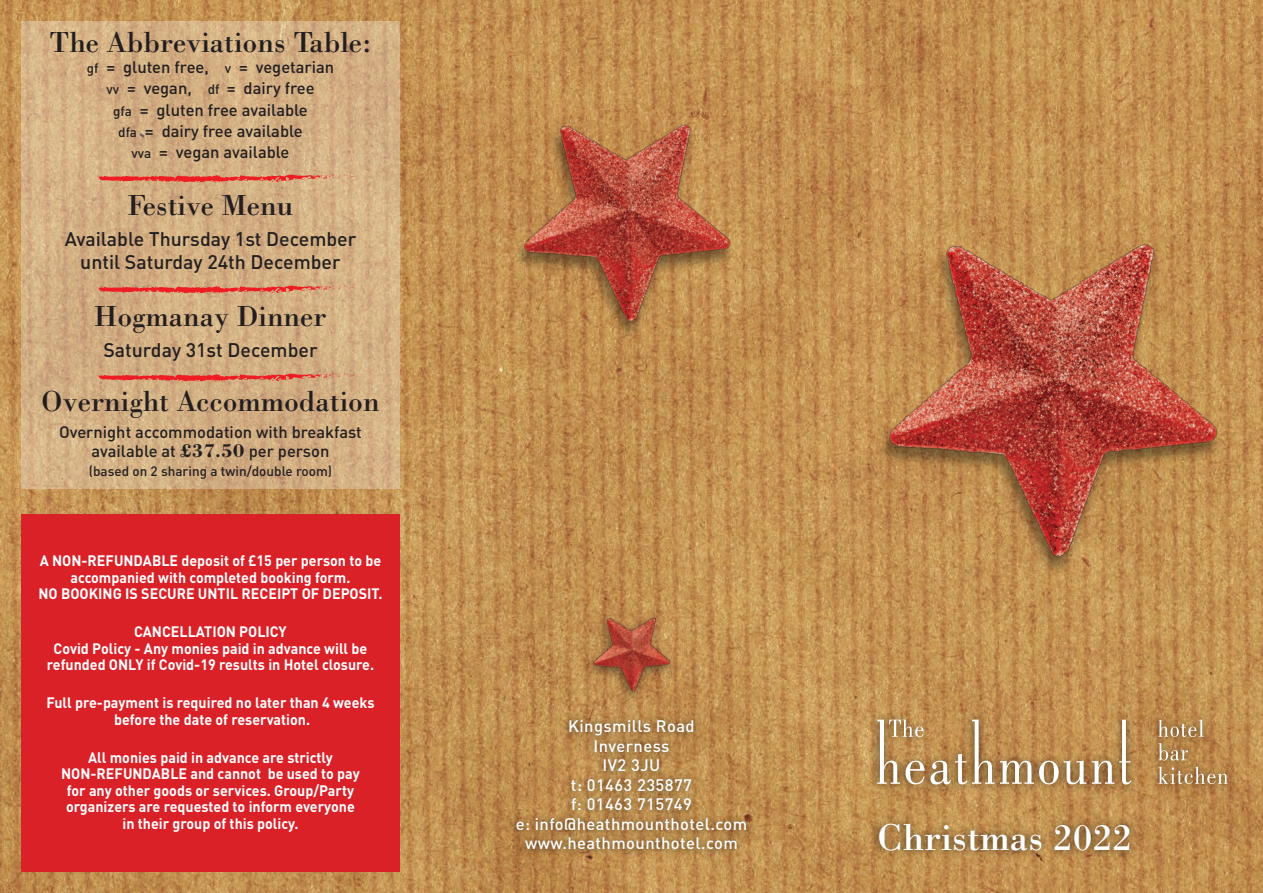
<style>
.page{position:relative;width:1263px;height:893px;background:#fff}
.page>*{position:absolute;margin:0;border:0;box-sizing:border-box;transform-origin:0 0}
.t1{font:38.7px "Bodoni BT";color:#fff}
.t2{font:30px "Bodoni BT";color:#231f20}
.t3{font:500 19.5px/23.4px "DIN";color:#231f20;text-align:center}
.t4{font:500 16.5px/18.9px "DIN";color:#231f20;text-align:center}
.t5{font:500 16.5px "DIN";letter-spacing:.025em;color:#fff}
.t6{font:700 15px/16.5px "DIN";color:#fff;text-align:center;scale:.95 1}
.t7{font:500 13.5px "DIN";color:#231f20}
.s1{font-size:13.5px}
.s2{font-family:"Bodoni BT";font-weight:700;font-size:19.5px}
</style>
<div class="page">
<img style="left:0;top:0;width:1263px;height:893px">
<img style="left:869px;top:152px;width:361px;height:459px">
<img style="left:885px;top:156px;width:335px;height:434px">
<img style="left:448px;top:0;width:361px;height:434px">
<img style="left:475px;top:51px;width:312px;height:310px">
<img style="left:829px;top:634px;width:434px;height:176px">
<svg style="left:1158px;top:720px;width:70px;height:64px;background:#ba905d"></svg>
<svg style="left:1092px;top:720px;width:39px;height:64px"></svg>
<svg style="left:1000px;top:761px;width:86px;height:23px"></svg>
<svg style="left:877px;top:719px;width:117px;height:65px;background:#be9a6b"></svg>
<img style="left:861px;top:805px;width:402px;height:88px">
<img style="left:566px;top:610px;width:127px;height:53px">
<img style="left:581px;top:618px;width:101px;height:45px">
<img style="left:408px;top:663px;width:447px;height:230px">
<div style="left:21px;top:514px;width:379px;height:358px;background:#da2128"></div>
<div style="left:21px;top:21px;width:379px;height:468px;background:#fff;opacity:.3"></div>
<img style="left:98px;top:174px;width:264px;height:8px">
<img style="left:98px;top:286px;width:264px;height:8px">
<img style="left:98px;top:373px;width:264px;height:8px">
<p class="t2" style="left:49px;top:31px;width:324px">The Abbreviations Table:</p>
<p class="t4" style="left:87px;top:59px;width:249px"><span class="s1">gf</span> = gluten free, <span class="s1">v</span> = vegetarian</p>
<p class="t4" style="left:106px;top:81px;width:210px"><span class="s1">vv</span> = vegan, <span class="s1">df</span> = dairy free</p>
<p class="t4" style="left:113px;top:102px;width:196px"><span class="s1">gfa</span> = gluten free available</p>
<p class="t4" style="left:118px;top:123px;width:186px"><span class="s1">dfa</span> = dairy free available</p>
<p class="t4" style="left:131px;top:144px;width:160px"><span class="s1">vva</span> = vegan available</p>
<p class="t2" style="left:128px;top:194px;width:167px">Festive Menu</p>
<p class="t3" style="left:65px;top:229px;width:293px">Available Thursday 1st December until Saturday 24th December</p>
<p class="t2" style="left:94px;top:305px;width:234px">Hogmanay Dinner</p>
<p class="t3" style="left:103px;top:340px;width:216px">Saturday 31st December</p>
<p class="t2" style="left:41px;top:390px;width:340px">Overnight Accommodation</p>
<p class="t4" style="left:59px;top:425px;width:304px">Overnight accommodation with breakfast available at <span class="s2">£37.50</span> per person</p>
<p class="t7" style="left:89px;top:466px;width:245px">(based on 2 sharing a twin/double room)</p>
<p class="t6" style="left:38px;top:554px;width:364px">A NON-REFUNDABLE deposit of £15 per person to be accompanied with completed booking form.<br>NO BOOKING IS SECURE UNTIL RECEIPT OF DEPOSIT.</p>
<p class="t6" style="left:47px;top:625px;width:346px">CANCELLATION POLICY<br>Covid Policy - Any monies paid in advance will be refunded ONLY if Covid-19 results in Hotel closure.</p>
<p class="t6" style="left:46px;top:696px;width:347px">Full pre-payment is required no later than 4 weeks before the date of reservation.</p>
<p class="t6" style="left:61px;top:751px;width:316px">All monies paid in advance are strictly NON-REFUNDABLE and cannot be used to pay for any other goods or services. Group/Party organizers are requested to inform everyone in their group of this policy.</p>
<p class="t5" style="left:568px;top:721px;width:128px">Kingsmills Road</p>
<p class="t5" style="left:594px;top:740px;width:77px">Inverness</p>
<p class="t5" style="left:603px;top:760px;width:59px">IV2 3JU</p>
<p class="t5" style="left:571px;top:779px;width:123px">t: 01463 235877</p>
<p class="t5" style="left:571px;top:799px;width:122px">f: 01463 715749</p>
<p class="t5" style="left:516px;top:818px;width:233px">e: info@heathmounthotel.com</p>
<p class="t5" style="left:525px;top:838px;width:214px">www.heathmounthotel.com</p>
<p class="t1" style="left:877px;top:823px;width:256px">Christmas 2022</p>
</div>
